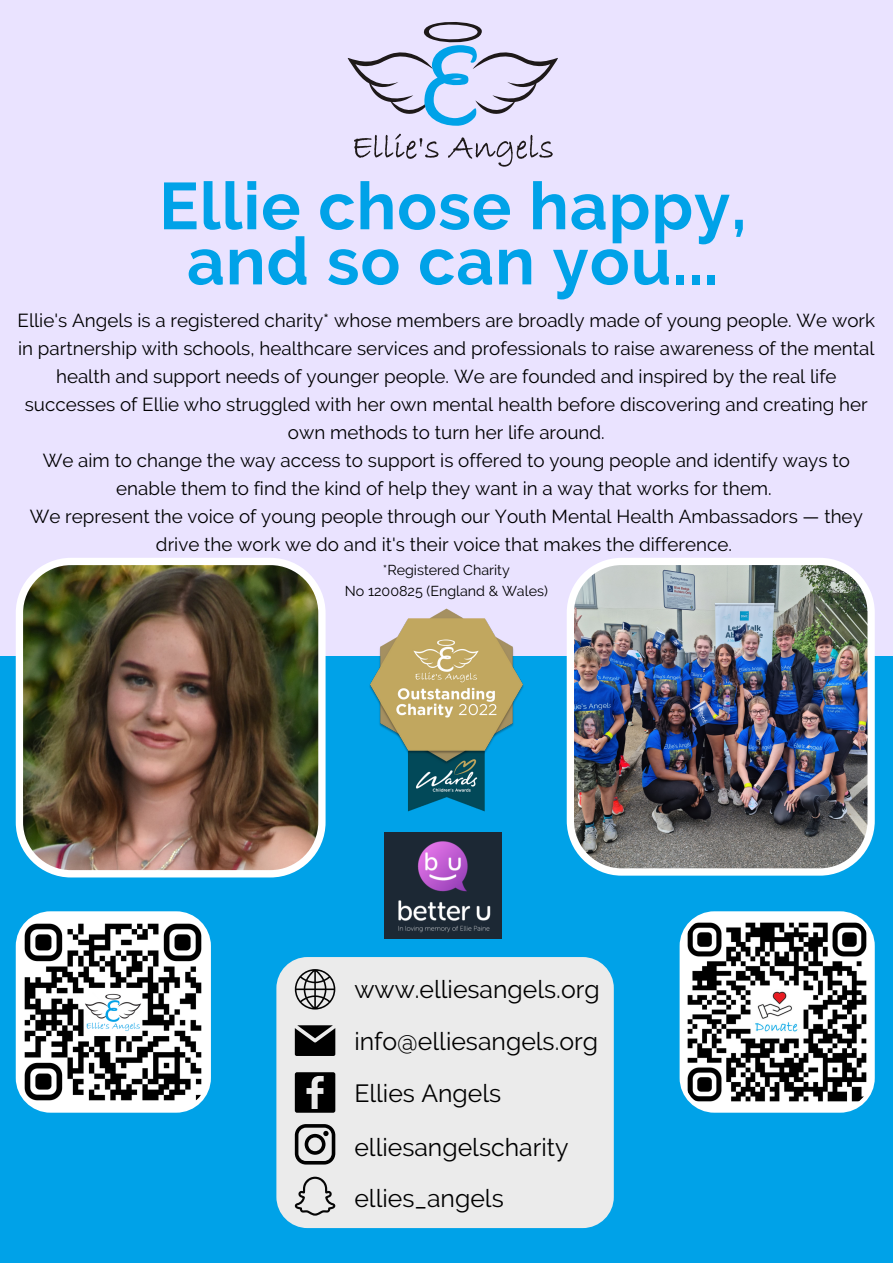
<style>
.page{position:relative;width:893px;height:1264px;background:#fff}
.page>*{position:absolute;margin:0;border:0;box-sizing:border-box;transform-origin:0 0}
.t1{font:700 66px/55.1px "Raleway";letter-spacing:.015em;color:#00a2e8;text-align:center}
.t2{font:24.75px/50.8px "Raleway";color:#000}
.t3{font:18.75px/28px "Raleway";color:#000;text-align:center}
.t4{font:14.25px/21.3px "Raleway";color:#000;text-align:center}
</style>
<div class="page">
<div style="left:0;top:0;width:892px;height:1262px;background:#eae3ff"></div>
<div style="left:0;top:656px;width:892px;height:606px;background:#00a2e8"></div>
<img style="left:16px;top:558px;width:309px;height:319px">
<svg style="left:354px;top:134px;width:84px;height:25px"></svg>
<svg style="left:448px;top:135px;width:104px;height:32px"></svg>
<svg style="left:347px;top:22px;width:211px;height:104px"></svg>
<img style="left:369px;top:608px;width:155px;height:204px">
<div style="left:276px;top:957px;width:337px;height:270px;background:#ebebeb;border-radius:31px"></div>
<svg style="left:295px;top:969px;width:40px;height:40px"></svg>
<svg style="left:295px;top:1072px;width:40px;height:40px"></svg>
<svg style="left:295px;top:1025px;width:40px;height:30px"></svg>
<svg style="left:295px;top:1124px;width:40px;height:40px"></svg>
<svg style="left:295px;top:1176px;width:40px;height:39px"></svg>
<img style="left:384px;top:832px;width:117px;height:106px">
<img style="left:566px;top:558px;width:308px;height:317px">
<svg style="left:16px;top:911px;width:195px;height:201px;background:#9da2a4"></svg>
<svg style="left:679px;top:911px;width:195px;height:201px;background:#91979a"></svg>
<h1 class="t1" style="left:159px;top:178px;width:589px">Ellie chose happy, and so can you...</h1>
<p class="t3" style="left:18px;top:306px;width:858px">Ellie's Angels is a registered charity* whose members are broadly made of young people. We work in partnership with schools, healthcare services and professionals to raise awareness of the mental health and support needs of younger people. We are founded and inspired by the real life successes of Ellie who struggled with her own mental health before discovering and creating her own methods to turn her life around.<br>We aim to change the way access to support is offered to young people and identify ways to enable them to find the kind of help they want in a way that works for them.<br>We represent the voice of young people through our Youth Mental Health Ambassadors — they drive the work we do and it's their voice that makes the difference.</p>
<p class="t4" style="left:345px;top:559px;width:204px">*Registered Charity<br>No 1200825 (England &amp; Wales)</p>
<h2 class="t2" style="left:354px;top:964px;width:247px">www.elliesangels.org</h2>
<h2 class="t2" style="left:354px;top:1015px;width:245px">info@elliesangels.org</h2>
<h2 class="t2" style="left:354px;top:1067px;width:148px">Ellies Angels</h2>
<h2 class="t2" style="left:354px;top:1121px;width:216px">elliesangelscharity ellies_angels</h2>
</div>
